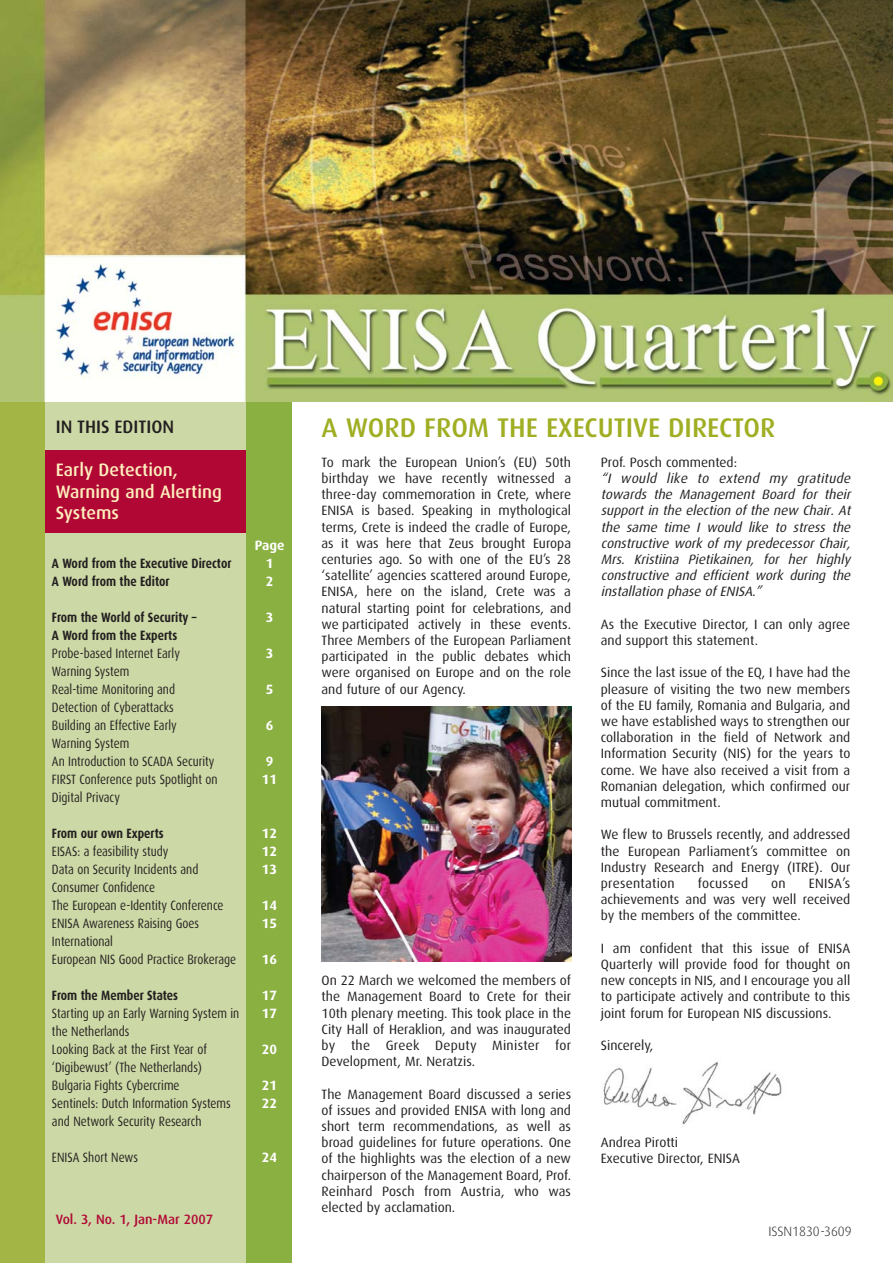
<style>
.page{position:relative;width:893px;height:1263px;background:#fff}
.page>*{position:absolute;margin:0;border:0;box-sizing:border-box;transform-origin:0 0}
.t1{font:500 27px "Dax";color:#9fae22}
.t2{font:500 18px/21.6px "Dax";color:#ffeebc}
.t3{font:500 18px "Dax";color:#231f20}
.t4{font:13.5px/16.2px "Dax";color:#231f20;text-align:justify}
.t5{font:13.5px/18px "Dax";color:#231f20;scale:.85 1}
.t6{font:italic 13.5px/16.2px "Dax";color:#231f20}
.t7{font:700 13.5px/18px "Dax";color:#231f20;scale:.85 1}
.t8{font:700 13.5px/18px "Dax";color:#fff}
.t9{font:500 13.5px "Dax";color:#b00735}
.t10{font:300 13.5px "Dax";color:#231f20}
.t11{font:13.5px "Dax";letter-spacing:.02em;color:#231f20}
.s1{font-weight:700}
.s2{font-style:normal}
</style>
<div class="page">
<div style="left:0;top:391px;width:53px;height:872px;background:#a3b645"></div>
<div style="left:61px;top:394px;width:231px;height:869px;background:#8ab042"></div>
<div style="left:45px;top:401px;width:201px;height:862px;background:#ccd8a5"></div>
<img style="left:0;top:0;width:893px;height:401px">
<img style="left:322px;top:707px;width:249px;height:254px">
<img style="left:603px;top:1061px;width:179px;height:64px">
<div style="left:45px;top:451px;width:201px;height:82px;background:#b00735"></div>
<p class="t3" style="left:56px;top:419px;width:120px">IN THIS EDITION</p>
<p class="t2" style="left:56px;top:460px;width:168px">Early Detection,<br>Warning and Alerting<br>Systems</p>
<p class="t7" style="left:52px;top:555px;width:213px">A Word from the Executive Director<br>A Word from the Editor</p>
<p class="t5" style="left:52px;top:609px;width:196px"><span class="s1">From the World of Security –<br>A Word from the Experts<br></span>Probe-based Internet Early<br>Warning System<br>Real-time Monitoring and<br>Detection of Cyberattacks<br>Building an Effective Early<br>Warning System<br>An Introduction to SCADA Security<br>FIRST Conference puts Spotlight on<br>Digital Privacy</p>
<p class="t5" style="left:52px;top:825px;width:218px"><span class="s1">From our own Experts<br></span>EISAS: a feasibility study<br>Data on Security Incidents and<br>Consumer Confidence<br>The European e-Identity Conference<br>ENISA Awareness Raising Goes<br>International<br>European NIS Good Practice Brokerage</p>
<p class="t5" style="left:52px;top:987px;width:222px"><span class="s1">From the Member States<br></span>Starting up an Early Warning System in the Netherlands<br>Looking Back at the First Year of ‘Digibewust’ (The Netherlands)<br>Bulgaria Fights Cybercrime<br>Sentinels: Dutch Information Systems and Network Security Research</p>
<p class="t5" style="left:52px;top:1149px;width:103px">ENISA Short News</p>
<p class="t8" style="left:255px;top:537px;width:31px;text-align:center">Page<br>1<br>2</p>
<p class="t8" style="left:266px;top:609px;width:9px">3</p>
<p class="t8" style="left:266px;top:645px;width:9px">3</p>
<p class="t8" style="left:266px;top:681px;width:9px">5</p>
<p class="t8" style="left:266px;top:717px;width:9px">6</p>
<p class="t8" style="left:262px;top:753px;width:17px">9<br>11</p>
<p class="t8" style="left:262px;top:825px;width:17px;text-align:justify">12<br>12<br>13</p>
<p class="t8" style="left:262px;top:897px;width:17px">14<br>15</p>
<p class="t8" style="left:262px;top:951px;width:17px">16</p>
<p class="t8" style="left:262px;top:987px;width:17px">17<br>17</p>
<p class="t8" style="left:262px;top:1041px;width:17px">20</p>
<p class="t8" style="left:262px;top:1077px;width:17px">21<br>22</p>
<p class="t8" style="left:262px;top:1149px;width:17px">24</p>
<p class="t9" style="left:56px;top:1213px;width:159px">Vol. 3, No. 1, Jan-Mar 2007</p>
<p class="t1" style="left:322px;top:416px;width:455px">A WORD FROM THE EXECUTIVE DIRECTOR</p>
<p class="t4" style="left:322px;top:455px;width:251px">To mark the European Union’s (EU) 50th birthday we have recently witnessed a three-day commemoration in Crete, where ENISA is based. Speaking in mythological terms, Crete is indeed the cradle of Europe, as it was here that Zeus brought Europa centuries ago. So with one of the EU’s 28 ‘satellite’ agencies scattered around Europe, ENISA, here on the island, Crete was a natural starting point for celebrations, and we participated actively in these events.<br>Three Members of the European Parliament participated in the public debates which were organised on Europe and on the role and future of our Agency.</p>
<p class="t4" style="left:322px;top:973px;width:251px">On 22 March we welcomed the members of the Management Board to Crete for their 10th plenary meeting. This took place in the City Hall of Heraklion, and was inaugurated by the Greek Deputy Minister for Development, Mr. Neratzis.</p>
<p class="t4" style="left:322px;top:1087px;width:251px">The Management Board discussed a series of issues and provided ENISA with long and short term recommendations, as well as broad guidelines for future operations. One of the highlights was the election of a new chairperson of the Management Board, Prof.<br>Reinhard Posch from Austria, who was elected by acclamation.</p>
<p class="t6" style="left:601px;top:455px;width:254px"><span class="s2">Prof. Posch commented:<br></span>“I would like to extend my gratitude towards the Management Board for their support in the election of the new Chair. At the same time I would like to stress the constructive work of my predecessor Chair, Mrs. Kristiina Pietikainen, for her highly constructive and efficient work during the installation phase of ENISA.”</p>
<p class="t4" style="left:601px;top:617px;width:251px">As the Executive Director, I can only agree and support this statement.</p>
<p class="t4" style="left:601px;top:666px;width:251px">Since the last issue of the EQ, I have had the pleasure of visiting the two new members of the EU family, Romania and Bulgaria, and we have established ways to strengthen our collaboration in the field of Network and Information Security (NIS) for the years to come. We have also received a visit from a Romanian delegation, which confirmed our mutual commitment.</p>
<p class="t4" style="left:601px;top:828px;width:251px">We flew to Brussels recently, and addressed the European Parliament’s committee on Industry Research and Energy (ITRE). Our presentation</p>
<p class="t11" style="left:698px;top:878px;width:52px">focussed</p>
<p class="t4" style="left:771px;top:876px;width:16px">on</p>
<p class="t4" style="left:601px;top:876px;width:251px;text-indent:208px">ENISA’s achievements and was very well received by the members of the committee.</p>
<p class="t4" style="left:601px;top:941px;width:251px">I am confident that this issue of ENISA Quarterly will provide food for thought on new concepts in NIS, and I encourage you all to participate actively and contribute to this joint forum for European NIS discussions.</p>
<p class="t4" style="left:601px;top:1038px;width:54px">Sincerely,</p>
<p class="t4" style="left:601px;top:1135px;width:141px">Andrea Pirotti<br>Executive Director, ENISA</p>
<p class="t10" style="left:768px;top:1226px;width:85px">ISSN1830-3609</p>
</div>
